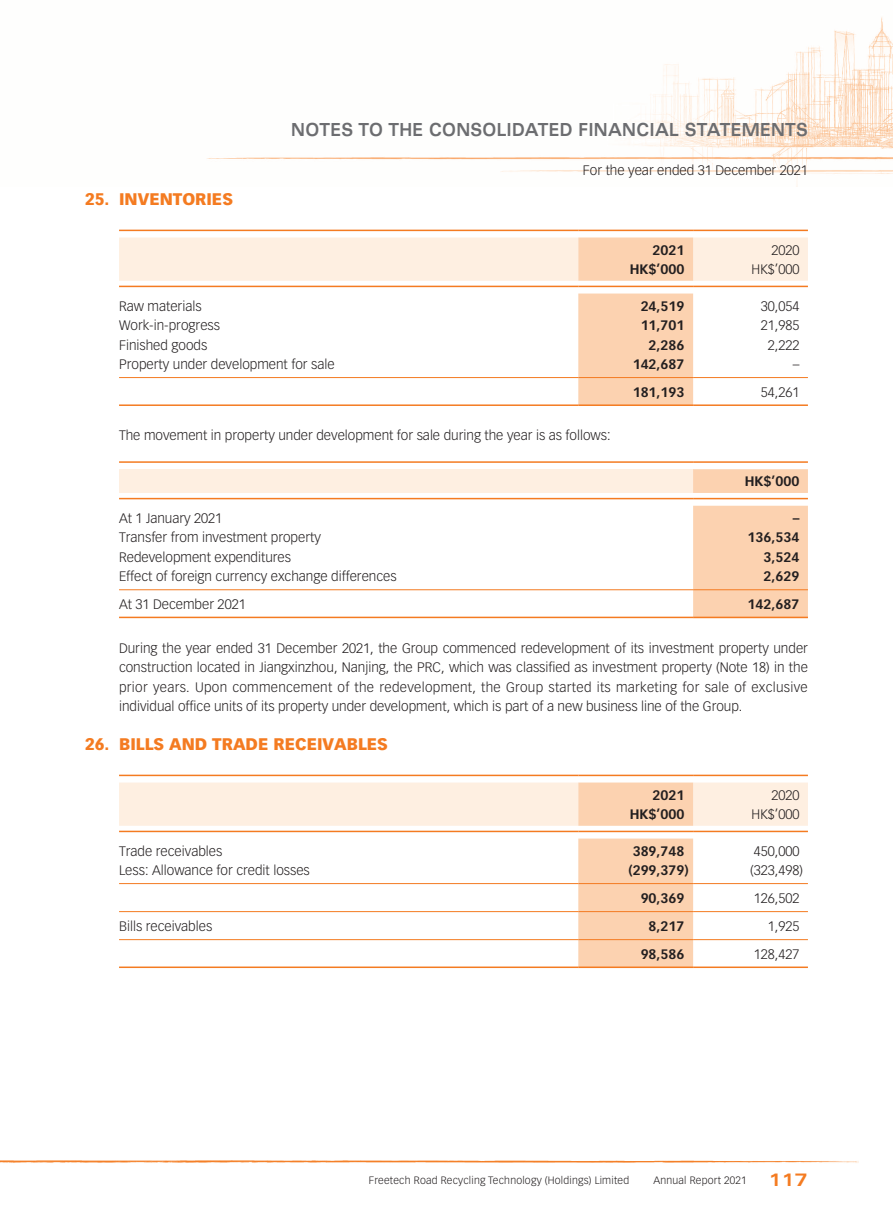
<style>
.page{position:relative;width:893px;height:1212px;background:#fff}
.page>*{position:absolute;margin:0;border:0;box-sizing:border-box;transform-origin:0 0}
.t1{font:700 expanded 18px "Univers LT Std";letter-spacing:.02em;color:#6c6d70;scale:.8 1}
._01_H1{font:900 16.5px "Vectora LT Std";color:#f47b21}
._00_txt{font:300 13.5px/19.5px "Vectora LT Std";color:#231f20;text-align:justify}
._50_Table_txt{font:300 13.5px "Vectora LT Std";color:#231f20}
._50_Table_txt-2{font:700 13.5px "Vectora LT Std";color:#231f20}
.t2{font:300 10.5px "Vectora LT Std";letter-spacing:.02em;color:#231f20}
.s1{font-family:"Univers LT Std";font-weight:700;font-stretch:expanded;font-size:18px;color:#f47b21}
</style>
<div class="page">
<img style="left:206px;top:17px;width:687px;height:170px">
<img style="left:0;top:1160px;width:858px;height:3px">
<svg style="left:119px;top:237px;width:689px;height:167px"></svg>
<hr style="left:119px;top:230px;width:459px;height:1px;background:#f47b21">
<hr style="left:578px;top:230px;width:115px;height:1px;background:#f47b21">
<hr style="left:693px;top:230px;width:115px;height:1px;background:#f47b21">
<hr style="left:119px;top:286px;width:459px;height:1px;background:#f47b21">
<hr style="left:578px;top:286px;width:115px;height:1px;background:#f47b21">
<hr style="left:693px;top:286px;width:115px;height:1px;background:#f47b21">
<hr style="left:119px;top:377px;width:459px;height:1px;background:#f47b21">
<hr style="left:578px;top:377px;width:115px;height:1px;background:#f47b21">
<hr style="left:693px;top:377px;width:115px;height:1px;background:#f47b21">
<hr style="left:119px;top:404px;width:459px;height:2px;background:#f47b21">
<hr style="left:578px;top:404px;width:115px;height:2px;background:#f47b21">
<hr style="left:693px;top:404px;width:115px;height:2px;background:#f47b21">
<div style="left:119px;top:469px;width:574px;height:24px;background:#feefe1"></div>
<svg style="left:693px;top:469px;width:115px;height:148px;background:#fcd4b5"></svg>
<hr style="left:119px;top:461px;width:574px;height:2px;background:#f47b21">
<hr style="left:693px;top:461px;width:115px;height:2px;background:#f47b21">
<hr style="left:119px;top:498px;width:574px;height:1px;background:#f47b21">
<hr style="left:693px;top:498px;width:115px;height:1px;background:#f47b21">
<hr style="left:119px;top:589px;width:574px;height:1px;background:#f47b21">
<hr style="left:693px;top:589px;width:115px;height:1px;background:#f47b21">
<hr style="left:119px;top:617px;width:574px;height:1px;background:#f47b21">
<hr style="left:693px;top:617px;width:115px;height:1px;background:#f47b21">
<svg style="left:119px;top:782px;width:689px;height:184px"></svg>
<hr style="left:119px;top:775px;width:459px;height:1px;background:#f47b21">
<hr style="left:578px;top:775px;width:115px;height:1px;background:#f47b21">
<hr style="left:693px;top:775px;width:115px;height:1px;background:#f47b21">
<hr style="left:119px;top:831px;width:459px;height:1px;background:#f47b21">
<hr style="left:578px;top:831px;width:115px;height:1px;background:#f47b21">
<hr style="left:693px;top:831px;width:115px;height:1px;background:#f47b21">
<hr style="left:119px;top:883px;width:459px;height:1px;background:#f47b21">
<hr style="left:578px;top:883px;width:115px;height:1px;background:#f47b21">
<hr style="left:693px;top:883px;width:115px;height:1px;background:#f47b21">
<hr style="left:119px;top:911px;width:459px;height:1px;background:#f47b21">
<hr style="left:578px;top:911px;width:115px;height:1px;background:#f47b21">
<hr style="left:693px;top:911px;width:115px;height:1px;background:#f47b21">
<hr style="left:119px;top:939px;width:459px;height:1px;background:#f47b21">
<hr style="left:578px;top:939px;width:115px;height:1px;background:#f47b21">
<hr style="left:693px;top:939px;width:115px;height:1px;background:#f47b21">
<hr style="left:119px;top:966px;width:459px;height:2px;background:#f47b21">
<hr style="left:578px;top:966px;width:115px;height:2px;background:#f47b21">
<hr style="left:693px;top:966px;width:115px;height:2px;background:#f47b21">
<h1 class="t1" style="left:291px;top:119px;width:647px">NOTES TO THE CONSOLIDATED FINANCIAL STATEMENTS</h1>
<p class="_01_H1" style="left:85px;top:189px;width:150px">25. INVENTORIES</p>
<p class="_00_txt" style="left:583px;top:161px;width:226px">For the year ended 31 December 2021</p>
<p class="_50_Table_txt-2" style="left:653px;top:242px;width:33px">2021</p>
<p class="_50_Table_txt" style="left:771px;top:242px;width:30px">2020</p>
<p class="_50_Table_txt-2" style="left:630px;top:261px;width:56px">HK$’000</p>
<p class="_50_Table_txt" style="left:752px;top:262px;width:49px">HK$’000</p>
<p class="_50_Table_txt" style="left:119px;top:298px;width:84px">Raw materials</p>
<p class="_50_Table_txt-2" style="left:641px;top:298px;width:45px">24,519</p>
<p class="_50_Table_txt" style="left:761px;top:298px;width:40px">30,054</p>
<p class="_50_Table_txt" style="left:119px;top:318px;width:103px">Work-in-progress</p>
<p class="_50_Table_txt-2" style="left:641px;top:317px;width:45px">11,701</p>
<p class="_50_Table_txt" style="left:761px;top:318px;width:40px">21,985</p>
<p class="_50_Table_txt" style="left:119px;top:337px;width:90px">Finished goods</p>
<p class="_50_Table_txt-2" style="left:649px;top:337px;width:37px">2,286</p>
<p class="_50_Table_txt" style="left:768px;top:337px;width:33px">2,222</p>
<p class="_50_Table_txt" style="left:119px;top:357px;width:217px">Property under development for sale</p>
<p class="_50_Table_txt-2" style="left:633px;top:356px;width:53px">142,687</p>
<p class="_50_Table_txt" style="left:793px;top:357px;width:8px">–</p>
<p class="_50_Table_txt-2" style="left:633px;top:384px;width:53px">181,193</p>
<p class="_50_Table_txt" style="left:761px;top:385px;width:40px">54,261</p>
<p class="_00_txt" style="left:119px;top:426px;width:493px">The movement in property under development for sale during the year is as follows:</p>
<p class="_50_Table_txt-2" style="left:745px;top:473px;width:56px">HK$’000</p>
<p class="_50_Table_txt" style="left:119px;top:510px;width:105px">At 1 January 2021</p>
<p class="_50_Table_txt-2" style="left:793px;top:510px;width:8px">–</p>
<p class="_50_Table_txt" style="left:119px;top:530px;width:203px">Transfer from investment property</p>
<p class="_50_Table_txt-2" style="left:747px;top:529px;width:53px">136,534</p>
<p class="_50_Table_txt" style="left:119px;top:549px;width:174px">Redevelopment expenditures</p>
<p class="_50_Table_txt-2" style="left:763px;top:549px;width:37px">3,524</p>
<p class="_50_Table_txt" style="left:119px;top:569px;width:279px">Effect of foreign currency exchange differences</p>
<p class="_50_Table_txt-2" style="left:763px;top:568px;width:37px">2,629</p>
<p class="_50_Table_txt" style="left:119px;top:597px;width:128px">At 31 December 2021</p>
<p class="_50_Table_txt-2" style="left:747px;top:596px;width:53px">142,687</p>
<p class="_00_txt" style="left:119px;top:638px;width:690px">During the year ended 31 December 2021, the Group commenced redevelopment of its investment property under construction located in Jiangxinzhou, Nanjing, the PRC, which was classified as investment property (Note 18) in the prior years. Upon commencement of the redevelopment, the Group started its marketing for sale of exclusive individual office units of its property under development, which is part of a new business line of the Group.</p>
<p class="_01_H1" style="left:85px;top:734px;width:304px">26. BILLS AND TRADE RECEIVABLES</p>
<p class="_50_Table_txt-2" style="left:653px;top:787px;width:33px">2021</p>
<p class="_50_Table_txt" style="left:771px;top:787px;width:30px">2020</p>
<p class="_50_Table_txt-2" style="left:630px;top:806px;width:56px">HK$’000</p>
<p class="_50_Table_txt" style="left:752px;top:807px;width:49px">HK$’000</p>
<p class="_50_Table_txt" style="left:119px;top:843px;width:105px">Trade receivables</p>
<p class="_50_Table_txt-2" style="left:633px;top:843px;width:53px">389,748</p>
<p class="_50_Table_txt" style="left:754px;top:843px;width:47px">450,000</p>
<p class="_50_Table_txt" style="left:119px;top:863px;width:192px">Less: Allowance for credit losses</p>
<p class="_50_Table_txt-2" style="left:628px;top:862px;width:62px">(299,379)</p>
<p class="_50_Table_txt" style="left:750px;top:863px;width:54px">(323,498)</p>
<p class="_50_Table_txt-2" style="left:641px;top:890px;width:45px">90,369</p>
<p class="_50_Table_txt" style="left:754px;top:891px;width:47px">126,502</p>
<p class="_50_Table_txt" style="left:119px;top:919px;width:95px">Bills receivables</p>
<p class="_50_Table_txt-2" style="left:649px;top:918px;width:37px">8,217</p>
<p class="_50_Table_txt" style="left:768px;top:919px;width:33px">1,925</p>
<p class="_50_Table_txt-2" style="left:641px;top:946px;width:45px">98,586</p>
<p class="_50_Table_txt" style="left:754px;top:947px;width:47px">128,427</p>
<p class="t2" style="left:369px;top:1174px;width:262px">Freetech Road Recycling Technology (Holdings) Limited</p>
<p class="t2" style="left:653px;top:1174px;width:156px">Annual Report 2021 <span class="s1">117</span></p>
</div>
